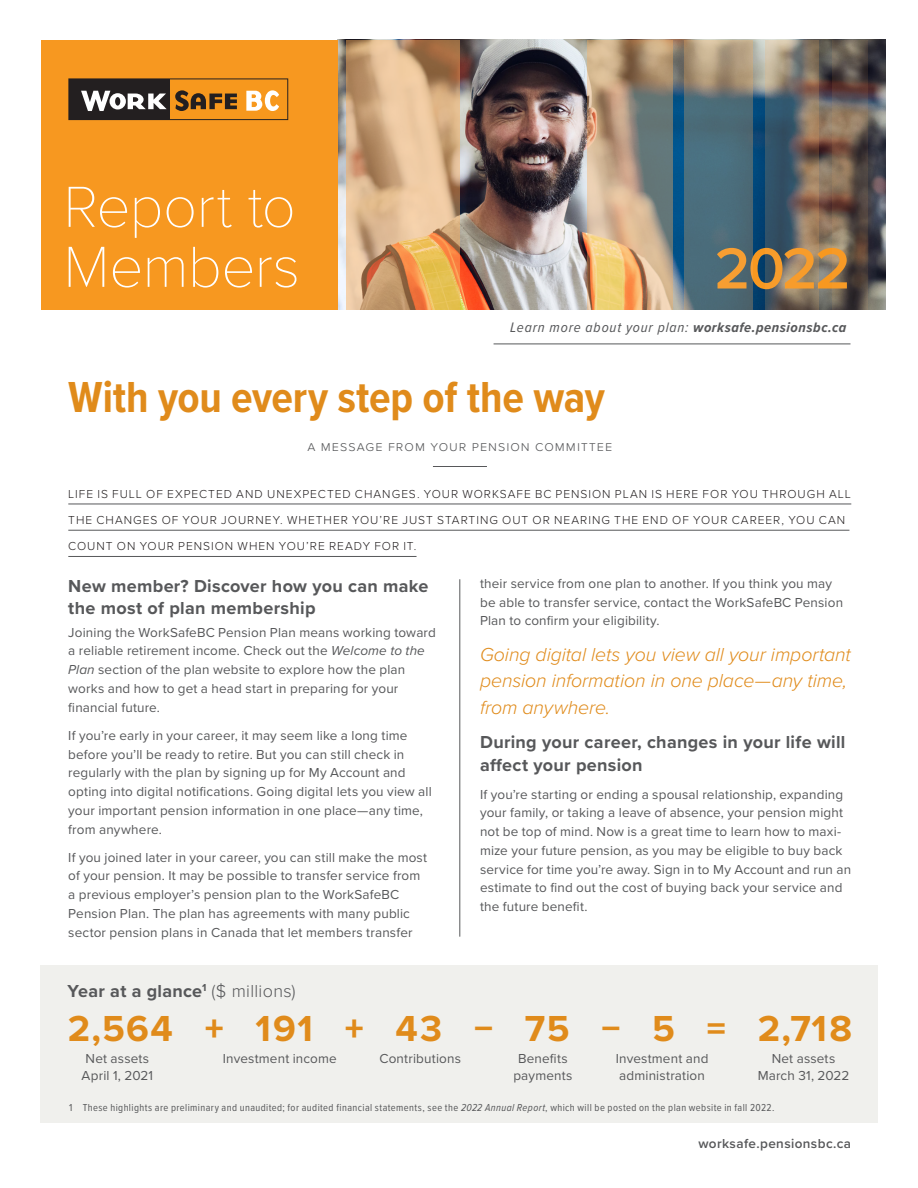
<style>
.page{position:relative;width:918px;height:1188px;background:#fff}
.page>*{position:absolute;margin:0;border:0;box-sizing:border-box;transform-origin:0 0}
.t1{font:100 60px/60px "Proxima Nova T";letter-spacing:-.01em;color:#fff}
.Body{font:600 60px "Proxima Nova";color:#f79820}
.Head_1{font:700 45px "Proxima Nova Cond";letter-spacing:-.005em;color:#e08b1b}
.t2{font:700 37.5px "Proxima Nova";letter-spacing:.045em;color:#e08b1b}
.text_call-out{font:italic 300 19.5px/26.2px "Proxima Nova";letter-spacing:-.005em;color:#e08b1b}
.Head_3{font:700 18px/22.5px "Proxima Nova";letter-spacing:.015em;color:#57585a}
.Body-2{font:700 18px/22.5px "Proxima Nova";letter-spacing:.015em;color:#57585a}
.article_titles{font:italic 14.25px "Proxima Nova Cond";letter-spacing:.055em;color:#57585a;scale:1.05 1}
.article_titles-2{font:300 14.25px "Proxima Nova";letter-spacing:.07em;color:#57585a}
.Body-3{font:13.5px/18.8px "Proxima Nova";letter-spacing:.01em;color:#57585a}
.t3{font:600 13.5px "Proxima Nova";letter-spacing:.03em;color:#57585a}
.Body_intro{font:300 12px/26.2px "Proxima Nova";letter-spacing:.085em;color:#231f20}
.Footnote{font:10.5px "Proxima Nova Cond";letter-spacing:.04em;color:#57585a}
.s1{font-weight:700}
.s2{font-style:italic}
.s3{font-weight:300}
.s4{font-family:"Proxima Nova Extrabld";font-weight:400}
</style>
<div class="page">
<img style="left:338px;top:40px;width:547px;height:270px">
<div style="left:41px;top:40px;width:297px;height:270px;background:#f79820"></div>
<svg style="left:68px;top:78px;width:220px;height:42px"></svg>
<svg style="left:346px;top:40px;width:114px;height:270px;background:#d5aa7c"></svg>
<svg style="left:587px;top:40px;width:85px;height:270px;background:#bba180"></svg>
<svg style="left:684px;top:40px;width:69px;height:270px;background:#5e7479"></svg>
<svg style="left:765px;top:40px;width:54px;height:270px;background:#6b6c69"></svg>
<svg style="left:832px;top:40px;width:36px;height:270px;background:#69584c"></svg>
<div style="left:40px;top:966px;width:838px;height:157px;background:#f0f0ed"></div>
<hr style="left:68px;top:504px;width:783px;height:1px;background:#57585a">
<hr style="left:68px;top:530px;width:781px;height:1px;background:#57585a">
<hr style="left:68px;top:556px;width:349px;height:1px;background:#57585a">
<hr style="left:460px;top:579px;width:1px;height:358px;background:#57585a">
<hr style="left:433px;top:466px;width:54px;height:1px;background:#57585a">
<hr style="left:494px;top:344px;width:357px;height:1px;background:#57585a">
<p class="t1" style="left:63px;top:173px;width:238px">Report to<br>Members</p>
<p class="Body" style="left:715px;top:224px;width:138px">2022</p>
<p class="article_titles" style="left:510px;top:317px;width:322px">Learn more about your plan: <span class="s1">worksafe.pensionsbc.ca</span></p>
<p class="Head_1" style="left:68px;top:364px;width:538px">With you every step of the way</p>
<p class="article_titles-2" style="left:307px;top:436px;width:306px">A Message from your Pension Comm ittee</p>
<p class="Body_intro" style="left:68px;top:480px;width:784px">LIFE IS FULL OF EXPECTED AND UNEXPECTED CHANGES. YOUR WORKSAFE BC PENSION PLAN IS HERE FOR YOU THROUGH ALL<br>THE CHANGES OF YOUR JOURNEY. WHETHER YOU’RE JUST STARTING OUT OR NEARING THE END OF YOUR CAREER, YOU CAN<br>COUNT ON YOUR PENSION WHEN YOU’RE READY FOR IT.</p>
<p class="Head_3" style="left:68px;top:574px;width:362px">New member? Discover how you can make the most of plan membership</p>
<p class="Body-3" style="left:68px;top:622px;width:369px">Joining the WorkSafeBC Pension Plan means working toward a reliable retirement income. Check out the <span class="s2">Welcome to the Plan</span> section of the plan website to explore how the plan works and how to get a head start in preparing for your financial future.</p>
<p class="Body-3" style="left:68px;top:725px;width:365px">If you’re early in your career, it may seem like a long time before you’ll be ready to retire. But you can still check in regularly with the plan by signing up for My Account and opting into digital notifications. Going digital lets you view all your important pension information in one place—any time, from anywhere.</p>
<p class="Body-3" style="left:68px;top:847px;width:360px">If you joined later in your career, you can still make the most of your pension. It may be possible to transfer service from a previous employer’s pension plan to the WorkSafeBC Pension Plan. The plan has agreements with many public sector pension plans in Canada that let members transfer</p>
<p class="Body-3" style="left:480px;top:574px;width:365px">their service from one plan to another. If you think you may be able to transfer service, contact the WorkSafeBC Pension<br>Plan to confirm your eligibility.</p>
<p class="text_call-out" style="left:480px;top:640px;width:372px">Going digital lets you view all your important pension information in one place—any time, from anywhere.</p>
<p class="Body-2" style="left:480px;top:730px;width:367px">During your career, changes in your life will affect your pension</p>
<p class="Body-3" style="left:480px;top:784px;width:373px">If you’re starting or ending a spousal relationship, expanding your family, or taking a leave of absence, your pension might not be top of mind. Now is a great time to learn how to maxi&shy;mize your future pension, as you may be eligible to buy back service for time you’re away. Sign in to My Account and run an estimate to find out the cost of buying back your service and the future benefit.</p>
<p class="Head_3" style="left:68px;top:980px;width:230px">Year at a glance<sup>1</sup> <span class="s3">($ millions)</span></p>
<p class="t2" style="left:68px;top:1000px;width:786px">2,564 <span class="s4">+</span> 191 <span class="s4">+</span> 43 <span class="s4">−</span> 75 <span class="s4">−</span> 5 <span class="s4">=</span> 2,718</p>
<p class="Body-3" style="left:82px;top:1050px;width:73px;line-height:16.5px">Net assets<br>April 1, 2021</p>
<p class="Body-3" style="left:223px;top:1049px;width:116px">Investment income</p>
<p class="Body-3" style="left:379px;top:1049px;width:83px">Contributions</p>
<p class="Body-3" style="left:513px;top:1050px;width:61px;line-height:16.5px;text-align:center">Benefits payments</p>
<p class="Body-3" style="left:616px;top:1050px;width:94px;line-height:16.5px">Investment and administration</p>
<p class="Body-3" style="left:758px;top:1050px;width:93px;line-height:16.5px;text-align:center">Net assets<br>March 31, 2022</p>
<p class="Footnote" style="left:69px;top:1101px;width:707px">1 These highlights are preliminary and unaudited; for audited financial statements, see the <span class="s2">2022 Annual Report</span>, which will be posted on the plan website in fall 2022.</p>
<p class="t3" style="left:698px;top:1133px;width:154px">worksafe.pensionsbc.ca</p>
</div>
